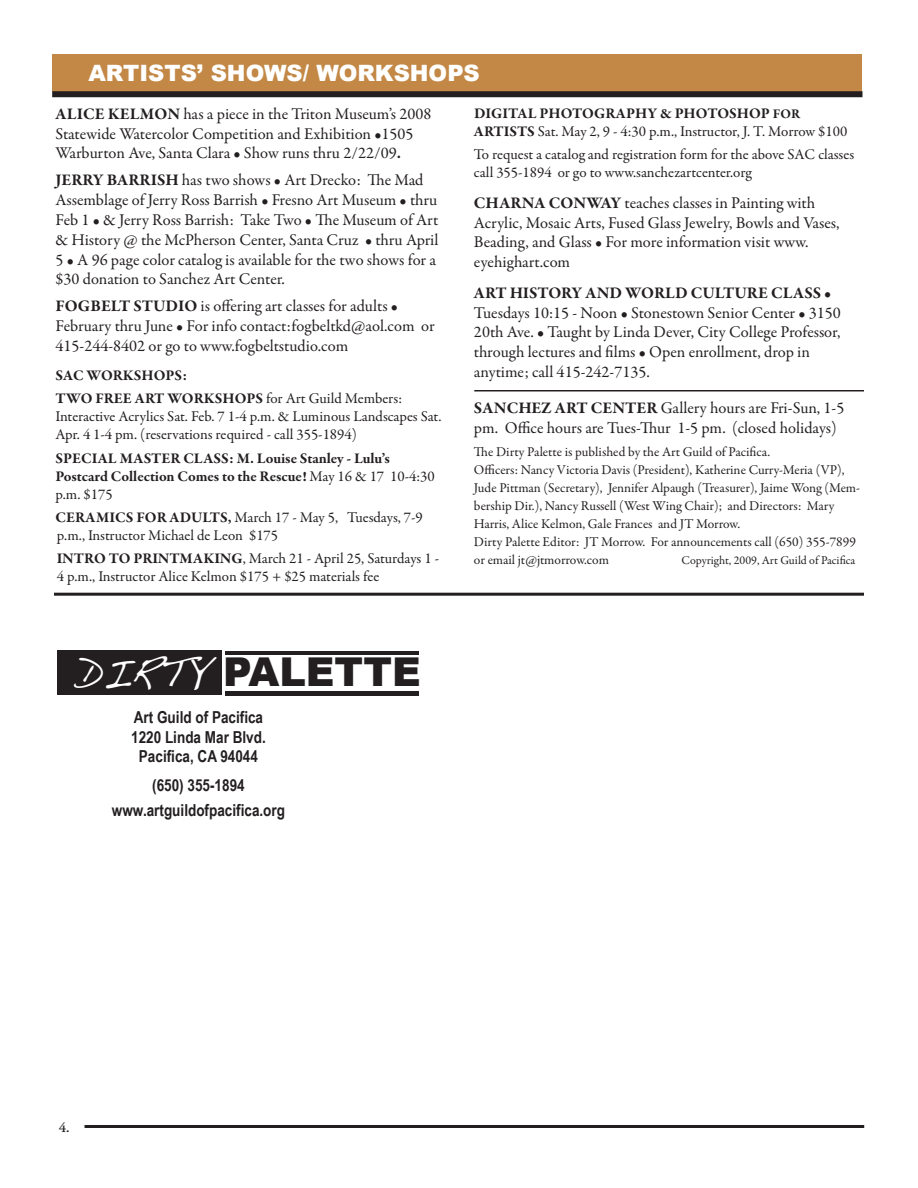
<style>
.page{position:relative;width:918px;height:1188px;background:#fff}
.page>*{position:absolute;margin:0;border:0;box-sizing:border-box;transform-origin:0 0}
.t1{font:900 39.75px "Arial";color:#231f20}
.t2{font:900 22.5px "Arial";color:#fff}
.t3{font:16.5px/19.8px "Garamond Premr Pro";color:#231f20}
.t4{font:700 16.5px "Arial Narrow";color:#231f20}
.t5{font:15px/18px "Garamond Premr Pro";letter-spacing:-.005em;color:#231f20}
.t6{font:700 15px/18px "Garamond Premr Pro";color:#231f20}
.Garamond_Caption{font:15px "Garamond Premr Pro Capt";color:#231f20}
.t7{font:13.5px/18px "Garamond Premr Pro";letter-spacing:-.005em;color:#231f20}
.t8{font:12px "Garamond Premr Pro";color:#231f20}
.s1{font-weight:700}
.s2{font-weight:400}
.s3{font-family:"Handwriting Dakota";font-weight:400;color:#fff}
.s4{font-weight:700;font-size:13.5px}
</style>
<div class="page">
<hr style="left:85px;top:1125px;width:779px;height:3px;background:#231f20">
<div style="left:57px;top:651px;width:165px;height:44px;background:#231f20"></div>
<hr style="left:54px;top:593px;width:810px;height:3px;background:#231f20">
<div style="left:52px;top:54px;width:810px;height:37px;background:#c38846"></div>
<div style="left:52px;top:91px;width:811px;height:6px;background:#231f20"></div>
<hr style="left:474px;top:390px;width:390px;height:2px;background:#231f20">
<hr style="left:225px;top:651px;width:193px;height:4px;background:#231f20">
<div style="left:225px;top:691px;width:194px;height:5px;background:#231f20"></div>
<p class="t2" style="left:88px;top:60px;width:393px">ARTISTS’ SHOWS/ WORKSHOPS</p>
<p class="t3" style="left:56px;top:104px;width:378px"><span class="s1">ALICE KELMON</span> has a piece in the Triton Museum’s 2008<br>Statewide Watercolor Competition and Exhibition •1505<br>Warburton Ave, Santa Clara • Show runs thru 2/22/09<span class="s1">.</span></p>
<p class="t3" style="left:56px;top:171px;width:385px"><span class="s1">JERRY BARRISH</span> has two shows • Art Drecko: The Mad Assemblage of Jerry Ross Barrish • Fresno Art Museum • thru Feb 1 • &amp; Jerry Ross Barrish: Take Two • The Museum of Art &amp; History @ the McPherson Center, Santa Cruz • thru April 5 • A 96 page color catalog is available for the two shows for a $30 donation to Sanchez Art Center.</p>
<p class="t3" style="left:56px;top:297px;width:381px"><span class="s1">FOGBELT STUDIO</span> is offering art classes for adults •<br>February thru June • For info contact:fogbeltkd@aol.com or<br>415-244-8402 or go to www.fogbeltstudio.com</p>
<p class="t6" style="left:56px;top:366px;width:133px">SAC WORKSHOPS:</p>
<p class="t5" style="left:56px;top:390px;width:387px"><span class="s1">TWO FREE ART WORKSHOPS</span> for Art Guild Members:<br>Interactive Acrylics Sat. Feb. 7 1-4 p.m. &amp; Luminous Landscapes Sat.<br>Apr. 4 1-4 pm. (reservations required - call 355-1894)</p>
<p class="t6" style="left:56px;top:449px;width:381px">SPECIAL MASTER CLASS: M. Louise Stanley - Lulu’s<br>Postcard Collection Comes to the Rescue! <span class="s2">May 16 &amp; 17 10-4:30 p.m. $175</span></p>
<p class="t5" style="left:56px;top:509px;width:369px"><span class="s1">CERAMICS FOR ADULTS,</span> March 17 - May 5, Tuesdays, 7-9 p.m., Instructor Michael de Leon $175</p>
<p class="t5" style="left:57px;top:550px;width:384px"><span class="s1">INTRO TO PRINTMAKING</span>, March 21 - April 25, Saturdays 1 -<br>4 p.m., Instructor Alice Kelmon $175 + $25 materials fee</p>
<p class="t1" style="left:76px;top:650px;width:346px"><span class="s3">DIRTY</span> PALETTE</p>
<p class="t4" style="left:134px;top:708px;width:131px">Art Guild of Pacifica</p>
<p class="t4" style="left:131px;top:727px;width:136px">1220 Linda Mar Blvd.</p>
<p class="t4" style="left:139px;top:747px;width:121px">Pacifica, CA 94044</p>
<p class="t4" style="left:152px;top:775px;width:94px">(650) 355-1894</p>
<p class="t4" style="left:112px;top:801px;width:175px">www.artguildofpacifica.org</p>
<p class="t5" style="left:474px;top:104px;width:375px"><span class="s1">DIGITAL PHOTOGRAPHY &amp; PHOTOSHOP</span> <span class="s4">FOR<br></span><span class="s1">ARTISTS</span> Sat. May 2, 9 - 4:30 p.m., Instructor, J. T. Morrow $100</p>
<p class="t5" style="left:474px;top:146px;width:382px">To request a catalog and registration form for the above SAC classes call 355-1894 or go to www.sanchezartcenter.org</p>
<p class="t3" style="left:474px;top:193px;width:367px"><span class="s1">CHARNA CONWAY</span> teaches classes in Painting with Acrylic, Mosaic Arts, Fused Glass Jewelry, Bowls and Vases, Beading, and Glass • For more information visit www. eyehighart.com</p>
<p class="t3" style="left:474px;top:283px;width:368px"><span class="s1">ART HISTORY AND WORLD CULTURE CLASS</span> •<br>Tuesdays 10:15 - Noon • Stonestown Senior Center • 3150</p>
<p class="t3" style="left:474px;top:323px;width:368px">20th Ave. • Taught by Linda Dever, City College Professor, through lectures and films • Open enrollment, drop in anytime; call 415-242-7135.</p>
<p class="t3" style="left:474px;top:398px;width:372px"><span class="s1">SANCHEZ ART CENTER</span> Gallery hours are Fri-Sun, 1-5 pm. Office hours are Tues-Thur 1-5 pm. (closed holidays)</p>
<p class="t7" style="left:474px;top:443px;width:298px">The Dirty Palette is published by the Art Guild of Pacifica.</p>
<p class="t7" style="left:474px;top:461px;width:388px">Officers: Nancy Victoria Davis (President), Katherine Curry-Meria (VP), Jude Pittman (Secretary), Jennifer Alpaugh (Treasurer), Jaime Wong (Mem&shy;bership Dir.), Nancy Russell (West Wing Chair); and Directors: Mary Harris, Alice Kelmon, Gale Frances and JT Morrow.</p>
<p class="t7" style="left:474px;top:533px;width:384px">Dirty Palette Editor: JT Morrow. For announcements call (650) 355-7899 or email jt@jtmorrow.com</p>
<p class="t8" style="left:682px;top:553px;width:175px">Copyright, 2009, Art Guild of Pacifica</p>
<p class="Garamond_Caption" style="left:59px;top:1119px;width:12px">4.</p>
</div>
